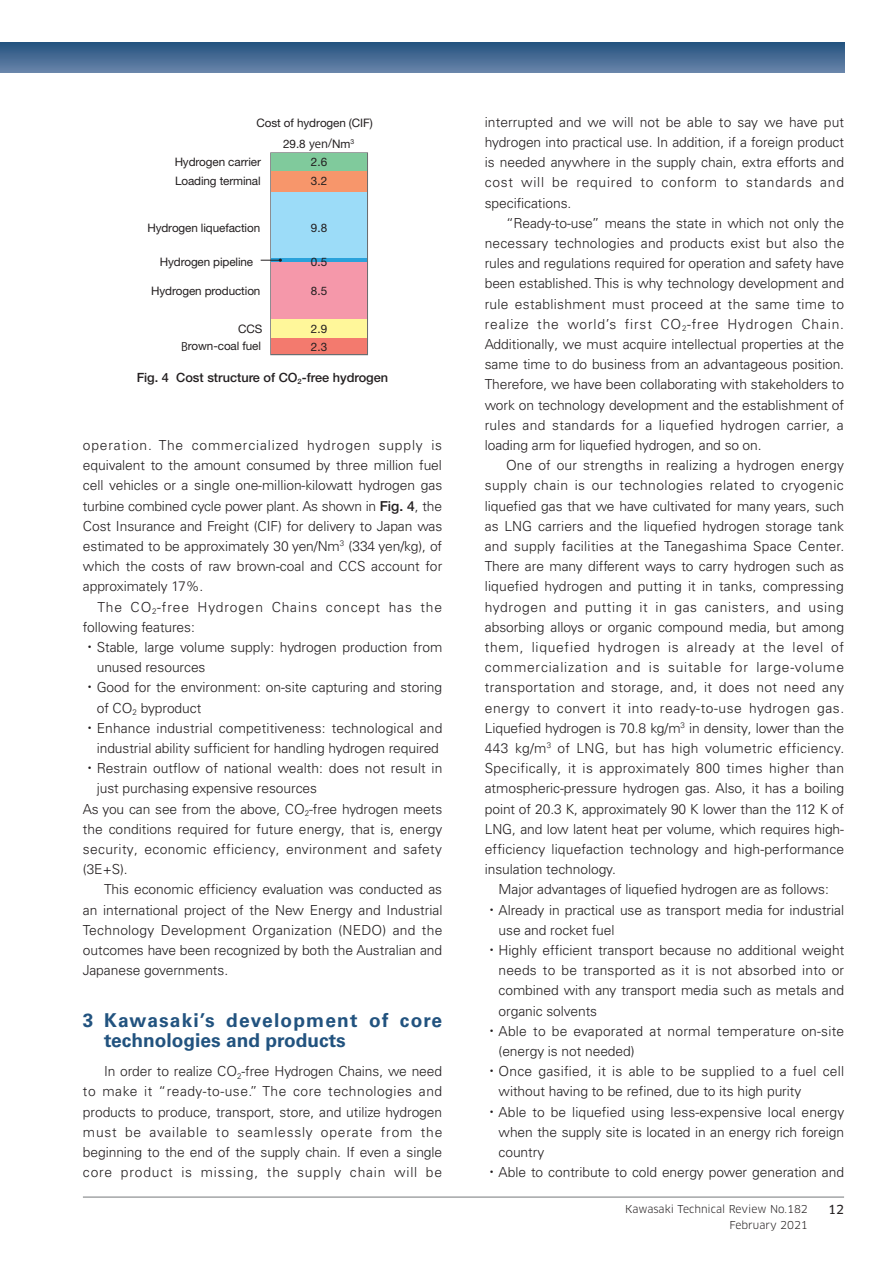
<style>
.page{position:relative;width:893px;height:1263px;background:#fff}
.page>*{position:absolute;margin:0;border:0;box-sizing:border-box;transform-origin:0 0}
.t1{font:700 19.2px/20.2px "Univers LT Pro 65";letter-spacing:.03em;color:#22537f}
.t2{font:300 13.8px/20.2px "Univers LT Pro 45";letter-spacing:-.005em;color:#231f20;text-align:justify}
.t3{font:300 13.8px "Univers LT Pro 45";letter-spacing:.015em;color:#231f20}
.t4{font:300 13.8px "Univers LT Pro 45";letter-spacing:.025em;color:#231f20}
.t5{font:300 13.8px "Univers LT Pro 45";letter-spacing:.02em;color:#231f20}
.t6{font:300 13.8px "Univers LT Pro 45";letter-spacing:.06em;color:#231f20}
.t7{font:500 12.75px "Helvetica Neue LT Std";color:#231f20}
.t8{font:12.15px "Clan Pro News";color:#231f20}
.t9{font:11.7px/18.5px "Helvetica Neue LT Std";letter-spacing:-.01em;color:#231f20}
.t10{font:10.65px/15.9px "Clan Pro";color:#231f20;text-align:right}
.s1{font-family:"Koz Go Pr 6 N Regular 90 msp RKSJ H"}
.s2{font-family:"Helvetica Neue LT Std";font-weight:500}
.s3{font-family:"Gothic BBB Pro";font-weight:500}
</style>
<div class="page">
<svg style="left:0;top:43px;width:844px;height:29px;background:#466b94"></svg>
<hr style="left:83px;top:1197px;width:761px;height:1px;background:#76787b">
<div style="left:270px;top:152px;width:98px;height:203px;border:2px solid #6c6d70"></div>
<div style="left:271px;top:153px;width:96px;height:18px;background:#80ca9c"></div>
<div style="left:271px;top:171px;width:96px;height:21px;background:#f7966b"></div>
<div style="left:271px;top:192px;width:96px;height:66px;background:#9cdcf8"></div>
<hr style="left:271px;top:258px;width:96px;height:4px;background:#2aa2db">
<div style="left:271px;top:262px;width:96px;height:57px;background:#f598aa"></div>
<div style="left:271px;top:319px;width:96px;height:20px;background:#fff79a"></div>
<div style="left:271px;top:339px;width:96px;height:15px;background:#f37a6e"></div>
<svg style="left:261px;top:259px;width:21px;height:3px"></svg>
<p class="t9" style="left:256px;top:113px;width:118px">Cost of hydrogen (CIF)</p>
<p class="t9" style="left:175px;top:153px;width:88px">Hydrogen carrier<br>Loading terminal</p>
<p class="t9" style="left:147px;top:218px;width:114px">Hydrogen liquefaction</p>
<p class="t9" style="left:283px;top:134px;width:73px">29.8 <span class="s1">yen</span>/Nm<sup>3</sup></p>
<p class="t9" style="left:311px;top:153px;width:18px">2.6<br>3.2</p>
<p class="t9" style="left:311px;top:218px;width:18px">9.8</p>
<p class="t9" style="left:311px;top:252px;width:18px">0.5</p>
<p class="t9" style="left:311px;top:282px;width:18px">8.5</p>
<p class="t9" style="left:311px;top:319px;width:18px">2.9<br>2.3</p>
<p class="t9" style="left:160px;top:252px;width:95px">Hydrogen pipeline</p>
<p class="t9" style="left:151px;top:282px;width:111px">Hydrogen production</p>
<p class="t9" style="left:238px;top:319px;width:26px">CCS</p>
<p class="t9" style="left:181px;top:337px;width:81px"><span class="s1">B</span>rown-coal fuel</p>
<p class="t7" style="left:137px;top:370px;width:253px">Fig. 4 Cost structure of CO<sub>2</sub>-free hydrogen</p>
<p class="t2" style="left:83px;top:435px;width:361px">operation. The commercialized hydrogen supply is equivalent to the amount consumed by three million fuel cell vehicles or a single one-million-kilowatt hydrogen gas turbine combined cycle power plant. As shown in <span class="s2">Fig. 4</span>, the Cost Insurance and Freight (CIF) for delivery to Japan was estimated to be approximately 30 yen/Nm<sup>3</sup> (334 yen/kg), of which the costs of raw brown-coal and CCS account for approximately 17%.</p>
<p class="t6" style="left:98px;top:598px;width:346px">The CO<sub>2</sub>-free Hydrogen Chains concept has the</p>
<p class="t2" style="left:83px;top:617px;width:113px">following features:</p>
<p class="t2" style="left:83px;top:637px;width:361px"><span class="s3">・</span>Stable, large volume supply: hydrogen production from</p>
<p class="t2" style="left:97px;top:657px;width:110px">unused resources</p>
<p class="t2" style="left:83px;top:677px;width:361px"><span class="s3">・</span>Good for the environment: on-site capturing and storing</p>
<p class="t2" style="left:97px;top:697px;width:106px">of CO<sub>2</sub> byproduct</p>
<p class="t2" style="left:83px;top:718px;width:361px"><span class="s3">・</span>Enhance industrial competitiveness: technological and</p>
<p class="t2" style="left:97px;top:738px;width:344px">industrial ability sufficient for handling hydrogen required</p>
<p class="t2" style="left:83px;top:758px;width:361px"><span class="s3">・</span>Restrain outflow of national wealth: does not result in</p>
<p class="t2" style="left:97px;top:778px;width:222px">just purchasing expensive resources</p>
<p class="t2" style="left:83px;top:798px;width:361px">As you can see from the above, CO<sub>2</sub>-free hydrogen meets</p>
<p class="t2" style="left:83px;top:819px;width:361px">the conditions required for future energy, that is, energy</p>
<p class="t4" style="left:83px;top:841px;width:361px">security, economic efficiency, environment and safety</p>
<p class="t2" style="left:83px;top:859px;width:46px">(3E+S).</p>
<p class="t2" style="left:104px;top:879px;width:340px">This economic efficiency evaluation was conducted as</p>
<p class="t2" style="left:83px;top:899px;width:361px">an international project of the New Energy and Industrial</p>
<p class="t5" style="left:83px;top:921px;width:361px">Technology Development Organization (NEDO) and the</p>
<p class="t2" style="left:83px;top:940px;width:361px">outcomes have been recognized by both the Australian and</p>
<p class="t2" style="left:83px;top:960px;width:147px">Japanese governments.</p>
<h1 class="t1" style="left:104px;top:1010px;width:340px;text-indent:-21px">3 Kawasaki’s development of core technologies and products</h1>
<p class="t2" style="left:83px;top:1061px;width:361px;text-indent:21px">In order to realize CO<sub>2</sub>-free Hydrogen Chains, we need to make it “ready-to-use.” The core technologies and products to produce, transport, store, and utilize hydrogen must be available to seamlessly operate from the beginning to the end of the supply chain. If even a single core product is missing, the supply chain will be</p>
<p class="t2" style="left:485px;top:112px;width:361px">interrupted and we will not be able to say we have put hydrogen into practical use. In addition, if a foreign product is needed anywhere in the supply chain, extra efforts and cost will be required to conform to standards and specifications.</p>
<p class="t2" style="left:485px;top:213px;width:361px;text-indent:21px">“Ready-to-use” means the state in which not only the necessary technologies and products exist but also the rules and regulations required for operation and safety have been established. This is why technology development and rule establishment must proceed at the same time to realize the world’s first CO<sub>2</sub>-free Hydrogen Chain.<br>Additionally, we must acquire intellectual properties at the same time to do business from an advantageous position.<br>Therefore, we have been collaborating with stakeholders to work on technology development and the establishment of rules and standards for a liquefied hydrogen carrier, a loading arm for liquefied hydrogen, and so on.</p>
<p class="t2" style="left:485px;top:455px;width:361px;text-indent:21px">One of our strengths in realizing a hydrogen energy supply chain is our technologies related to cryogenic liquefied gas that we have cultivated for many years, such as LNG carriers and the liquefied hydrogen storage tank and supply facilities at the Tanegashima Space Center.<br>There are many different ways to carry hydrogen such as liquefied hydrogen and putting it in tanks, compressing hydrogen and putting it in gas canisters, and using absorbing alloys or organic compound media, but among them, liquefied hydrogen is already at the level of commercialization and is suitable for large-volume transportation and storage, and, it does not need any energy to convert it into ready-to-use hydrogen gas.<br>Liquefied hydrogen is 70.8 kg/m<sup>3</sup> in density, lower than the 443 kg/m<sup>3</sup> of LNG, but has high volumetric efficiency.<br>Specifically, it is approximately 800 times higher than atmospheric-pressure hydrogen gas. Also, it has a boiling point of 20.3 K, approximately 90 K lower than the 112 K of LNG, and low latent heat per volume, which requires high&shy;efficiency liquefaction technology and high-performance insulation technology.</p>
<p class="t2" style="left:498px;top:879px;width:332px">Major advantages of liquefied hydrogen are as follows:</p>
<p class="t2" style="left:485px;top:899px;width:361px"><span class="s3">・</span>Already in practical use as transport media for industrial</p>
<p class="t2" style="left:499px;top:920px;width:117px">use and rocket fuel</p>
<p class="t2" style="left:485px;top:940px;width:361px"><span class="s3">・</span>Highly efficient transport because no additional weight</p>
<p class="t2" style="left:499px;top:960px;width:347px">needs to be transported as it is not absorbed into or</p>
<p class="t2" style="left:499px;top:980px;width:347px">combined with any transport media such as metals and</p>
<p class="t2" style="left:499px;top:1000px;width:100px">organic solvents</p>
<p class="t3" style="left:485px;top:1022px;width:361px"><span class="s3">・</span>Able to be evaporated at normal temperature on-site</p>
<p class="t2" style="left:499px;top:1041px;width:138px">(energy is not needed)</p>
<p class="t3" style="left:485px;top:1063px;width:361px"><span class="s3">・</span>Once gasified, it is able to be supplied to a fuel cell</p>
<p class="t2" style="left:499px;top:1081px;width:304px">without having to be refined, due to its high purity</p>
<p class="t2" style="left:485px;top:1101px;width:361px"><span class="s3">・</span>Able to be liquefied using less-expensive local energy</p>
<p class="t2" style="left:499px;top:1122px;width:347px">when the supply site is located in an energy rich foreign</p>
<p class="t2" style="left:499px;top:1142px;width:47px">country</p>
<p class="t2" style="left:485px;top:1162px;width:361px"><span class="s3">・</span>Able to contribute to cold energy power generation and</p>
<p class="t10" style="left:625px;top:1201px;width:184px">Kawasaki Technical Review No.182<br>February 2021</p>
<p class="t8" style="left:828px;top:1202px;width:17px">12</p>
</div>
